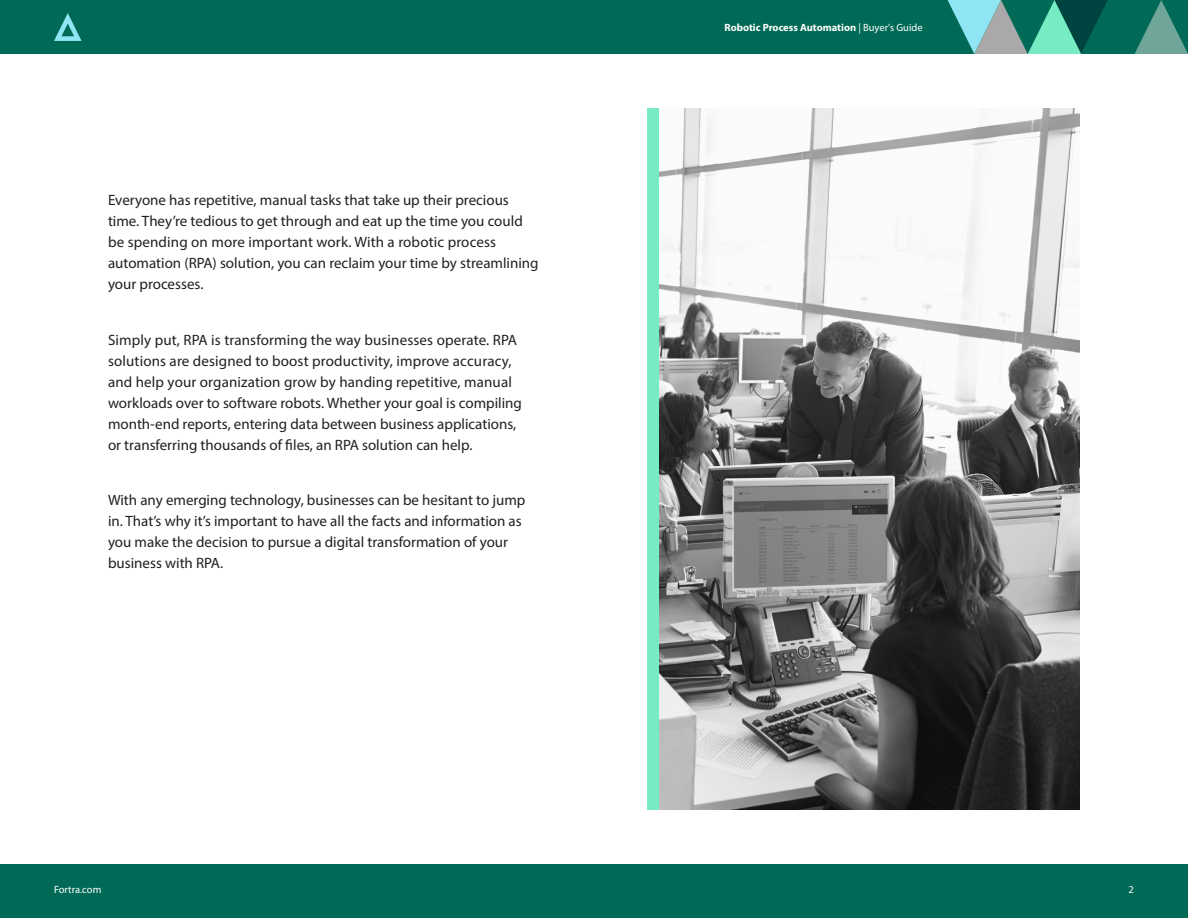
<style>
.page{position:relative;width:1188px;height:918px;background:#fff}
.page>*{position:absolute;margin:0;border:0;box-sizing:border-box;transform-origin:0 0}
.Title_-_Summary_Copy{font:15px/21px "Myriad Pro";color:#231f20}
.t1{font:700 10.5px "Myriad Pro";color:#fff}
.t2{font:10.5px "Myriad Pro";color:#fff}
.s1{font-weight:400}
</style>
<div class="page">
<div style="left:0;top:864px;width:1188px;height:54px;background:#006a56"></div>
<div style="left:0;top:0;width:1188px;height:54px;background:#006a56"></div>
<svg style="left:54px;top:13px;width:28px;height:28px"></svg>
<svg style="left:948px;top:0;width:240px;height:54px"></svg>
<img style="left:659px;top:108px;width:421px;height:702px">
<div style="left:648px;top:108px;width:11px;height:702px;background:#77ecc2"></div>
<p class="Title_-_Summary_Copy" style="left:108px;top:189px;width:432px">Everyone has repetitive, manual tasks that take up their precious time. They’re tedious to get through and eat up the time you could be spending on more important work. With a robotic process automation (RPA) solution, you can reclaim your time by streamlining your processes.</p>
<p class="Title_-_Summary_Copy" style="left:108px;top:329px;width:415px">Simply put, RPA is transforming the way businesses operate. RPA solutions are designed to boost productivity, improve accuracy, and help your organization grow by handing repetitive, manual workloads over to software robots. Whether your goal is compiling month-end reports, entering data between business applications, or transferring thousands of files, an RPA solution can help.</p>
<p class="Title_-_Summary_Copy" style="left:108px;top:489px;width:419px">With any emerging technology, businesses can be hesitant to jump in. That’s why it’s important to have all the facts and information as you make the decision to pursue a digital transformation of your business with RPA.</p>
<p class="t1" style="left:724px;top:20px;width:200px">Robotic Process Automation <span class="s1">| Buyer's Guide</span></p>
<p class="t2" style="left:54px;top:883px;width:49px">Fortra.com</p>
<p class="t2" style="left:1129px;top:883px;width:7px">2</p>
</div>
